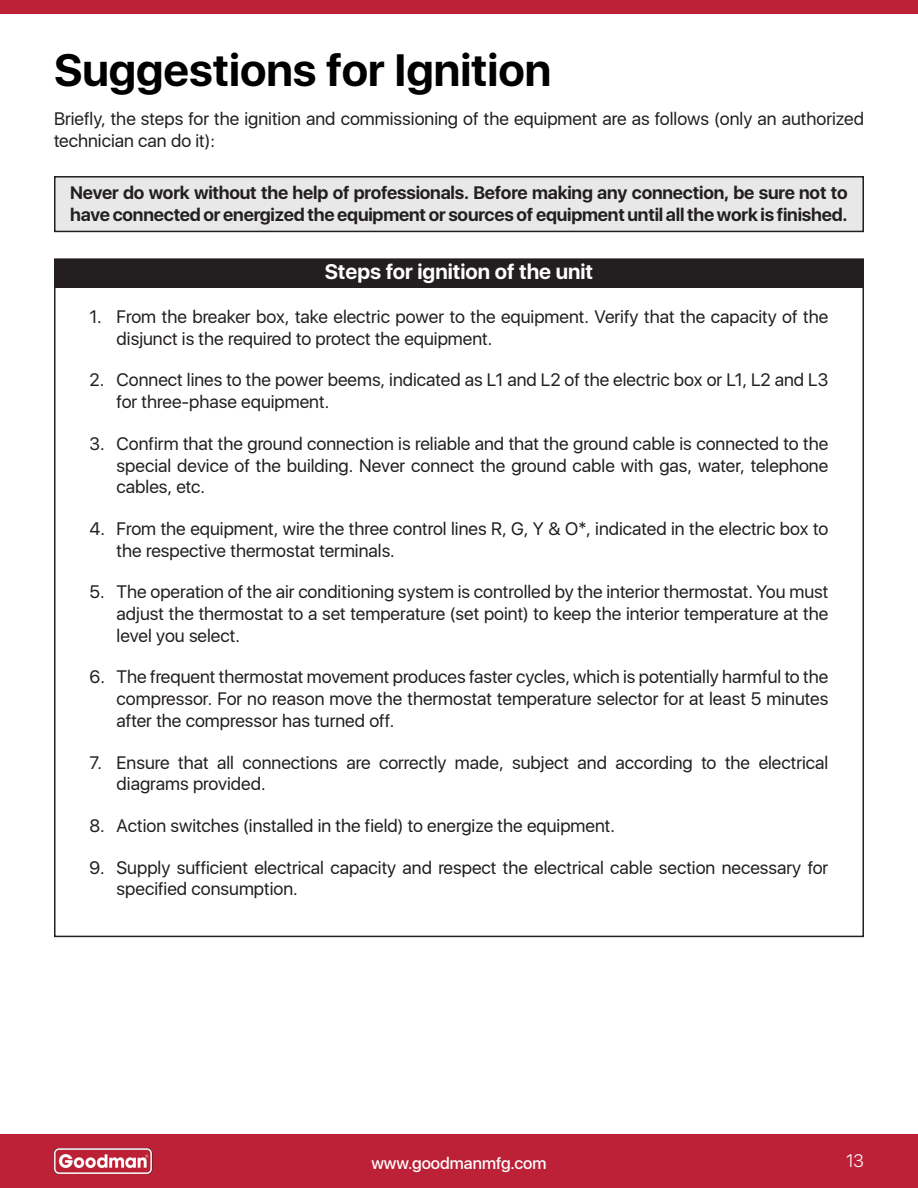
<style>
.page{position:relative;width:918px;height:1188px;background:#fff}
.page>*{position:absolute;margin:0;border:0;box-sizing:border-box;transform-origin:0 0}
.t1{font:700 45px "SFUI Display";color:#000}
.t2{font:700 21px "SFUI Display";color:#fff}
.t3{font:18px/21.6px "SFUI Display";color:#231f20}
.t4{font:700 18px/21.6px "SFUI Display";letter-spacing:-.01em;color:#231f20}
.t5{font:300 18px "SFUI Display";color:#fff}
.t6{font:500 16.5px "SFUI Display";color:#fff}
</style>
<div class="page">
<div style="left:0;top:1134px;width:918px;height:54px;background:#bc2137"></div>
<img style="left:54px;top:1148px;width:98px;height:26px">
<div style="left:0;top:0;width:918px;height:14px;background:#bc2137"></div>
<div style="left:55px;top:259px;width:808px;height:29px;background:#231f20"></div>
<div style="left:55px;top:177px;width:808px;height:54px;background:#e8e8e8"></div>
<div style="left:54px;top:176px;width:810px;height:56px;border:2px solid #231f20"></div>
<h1 class="t1" style="left:54px;top:44px;width:499px">Suggestions for Ignition</h1>
<p class="t3" style="left:54px;top:108px;width:812px">Briefly, the steps for the ignition and commissioning of the equipment are as follows (only an authorized technician can do it):</p>
<p class="t4" style="left:70px;top:182px;width:779px">Never do work without the help of professionals. Before making any connection, be sure not to have connected or energized the equipment or sources of equipment until all the work is finished.</p>
<p class="t2" style="left:325px;top:260px;width:270px">Steps for ignition of the unit</p>
<p class="t3" style="left:117px;top:306px;width:713px;text-indent:-27px">1. From the breaker box, take electric power to the equipment. Verify that the capacity of the disjunct is the required to protect the equipment.</p>
<p class="t3" style="left:117px;top:370px;width:713px;text-indent:-27px">2. Connect lines to the power beems, indicated as L1 and L2 of the electric box or L1, L2 and L3 for three-phase equipment.</p>
<p class="t3" style="left:117px;top:433px;width:713px;text-align:justify;text-indent:-27px">3. Confirm that the ground connection is reliable and that the ground cable is connected to the special device of the building. Never connect the ground cable with gas, water, telephone cables, etc.</p>
<p class="t3" style="left:117px;top:518px;width:713px;text-indent:-27px">4. From the equipment, wire the three control lines R, G, Y &amp; O*, indicated in the electric box to the respective thermostat terminals.</p>
<p class="t3" style="left:117px;top:582px;width:713px;text-align:justify;text-indent:-27px">5. The operation of the air conditioning system is controlled by the interior thermostat. You must adjust the thermostat to a set temperature (set point) to keep the interior temperature at the level you select.</p>
<p class="t3" style="left:117px;top:667px;width:713px;text-align:justify;text-indent:-27px">6. The frequent thermostat movement produces faster cycles, which is potentially harmful to the compressor. For no reason move the thermostat temperature selector for at least 5 minutes after the compressor has turned off.</p>
<p class="t3" style="left:117px;top:752px;width:713px;text-indent:-27px">7. Ensure that all connections are correctly made, subject and according to the electrical diagrams provided.</p>
<p class="t3" style="left:90px;top:815px;width:527px">8. Action switches (installed in the field) to energize the equipment.</p>
<p class="t3" style="left:117px;top:857px;width:713px;text-indent:-27px">9. Supply sufficient electrical capacity and respect the electrical cable section necessary for specified consumption.</p>
<p class="t6" style="left:371px;top:1151px;width:177px">www.goodmanmfg.com</p>
<p class="t5" style="left:846px;top:1149px;width:19px">13</p>
</div>
